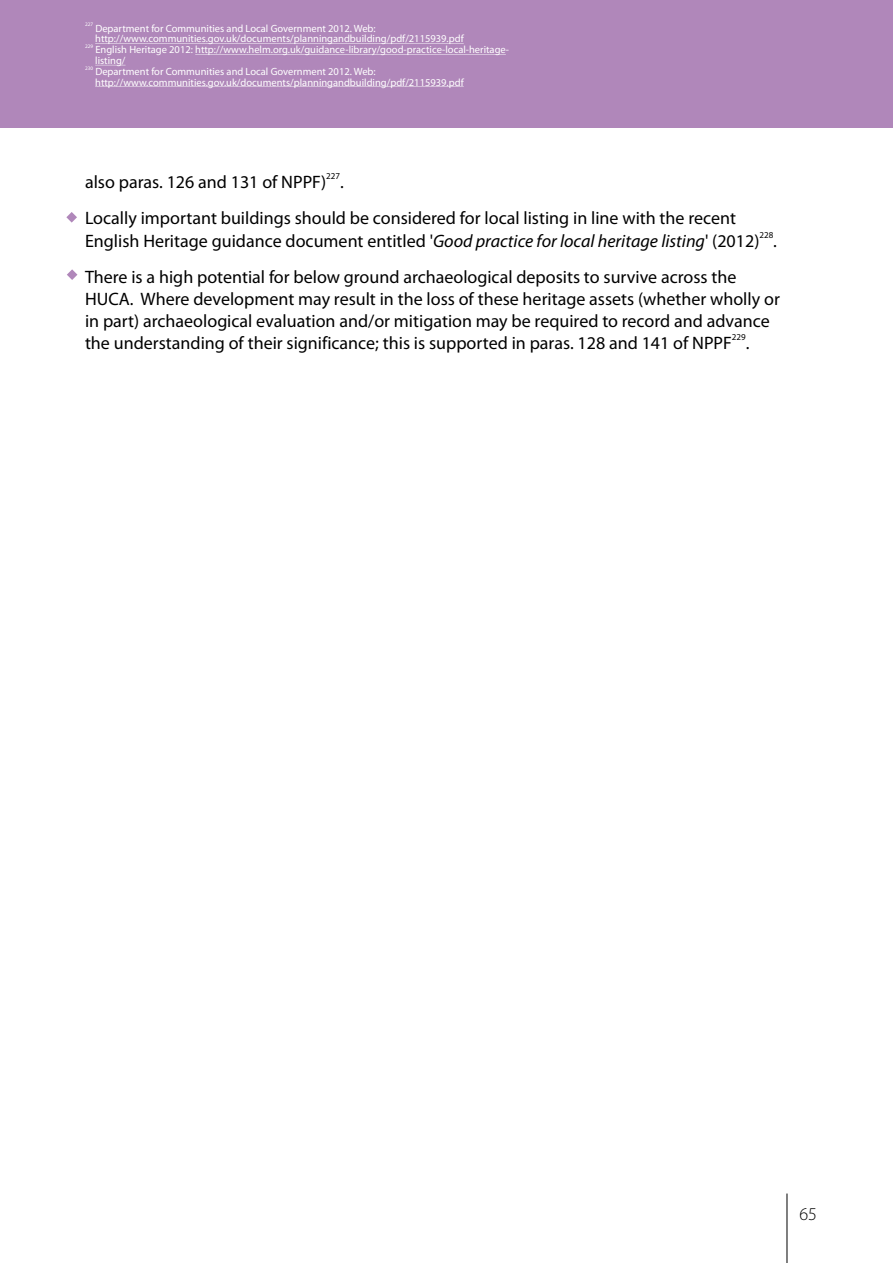
<style>
.page{position:relative;width:893px;height:1263px;background:#fff}
.page>*{position:absolute;margin:0;border:0;box-sizing:border-box;transform-origin:0 0}
.t1{font:18px/36.8px "Myriad Pro";color:#000}
.t2{font:300 18px "Myriad Pro";color:#000}
.t3{font:10.5px/10.8px "Myriad Pro";color:#fff}
.t4{font:9px "Myriad Pro";color:#000}
.t5{font:5.25px "Myriad Pro";color:#fff}
.s1{font-style:italic}
</style>
<div class="page">
<div style="left:0;top:0;width:893px;height:128px;background:#b087ba"></div>
<hr style="left:95px;top:43px;width:369px;height:1px;background:#fff">
<hr style="left:195px;top:54px;width:311px;height:1px;background:#fff">
<hr style="left:95px;top:65px;width:31px;height:1px;background:#fff">
<hr style="left:95px;top:87px;width:369px;height:1px;background:#fff">
<hr style="left:787px;top:1193px;width:1px;height:70px;background:#000">
<svg style="left:66px;top:212px;width:11px;height:11px"></svg>
<svg style="left:67px;top:269px;width:10px;height:11px"></svg>
<p class="t5" style="left:85px;top:22px;width:10px">227</p>
<p class="t3" style="left:95px;top:23px;width:370px">Department for Communities and Local Government 2012. Web: http://www.communities.gov.uk/documents/planningandbuilding/pdf/2115939.pdf</p>
<p class="t5" style="left:85px;top:44px;width:10px">229</p>
<p class="t3" style="left:95px;top:45px;width:415px">English Heritage 2012: http://www.helm.org.uk/guidance-library/good-practice-local-heritage&shy;listing/</p>
<p class="t5" style="left:85px;top:66px;width:10px">230</p>
<p class="t3" style="left:95px;top:67px;width:370px">Department for Communities and Local Government 2012. Web: http://www.communities.gov.uk/documents/planningandbuilding/pdf/2115939.pdf</p>
<p class="t4" style="left:326px;top:172px;width:15px">227</p>
<p class="t1" style="left:85px;top:165px;width:652px">also paras. 126 and 131 of NPPF) .<br>Locally important buildings should be considered for local listing in line with the recent</p>
<p class="t4" style="left:759px;top:231px;width:15px">228</p>
<p class="t1" style="left:85px;top:224px;width:693px">English Heritage guidance document entitled '<span class="s1">Good practice for local heritage listing</span>' (2012) .<br>There is a high potential for below ground archaeological deposits to survive across the</p>
<p class="t1" style="left:85px;top:290px;width:696px;line-height:21.6px">HUCA. Where development may result in the loss of these heritage assets (whether wholly or in part) archaeological evaluation and/or mitigation may be required to record and advance</p>
<p class="t4" style="left:732px;top:333px;width:15px">229</p>
<p class="t1" style="left:85px;top:326px;width:666px">the understanding of their significance; this is supported in paras. 128 and 141 of NPPF .</p>
<p class="t2" style="left:799px;top:1207px;width:19px">65</p>
</div>
